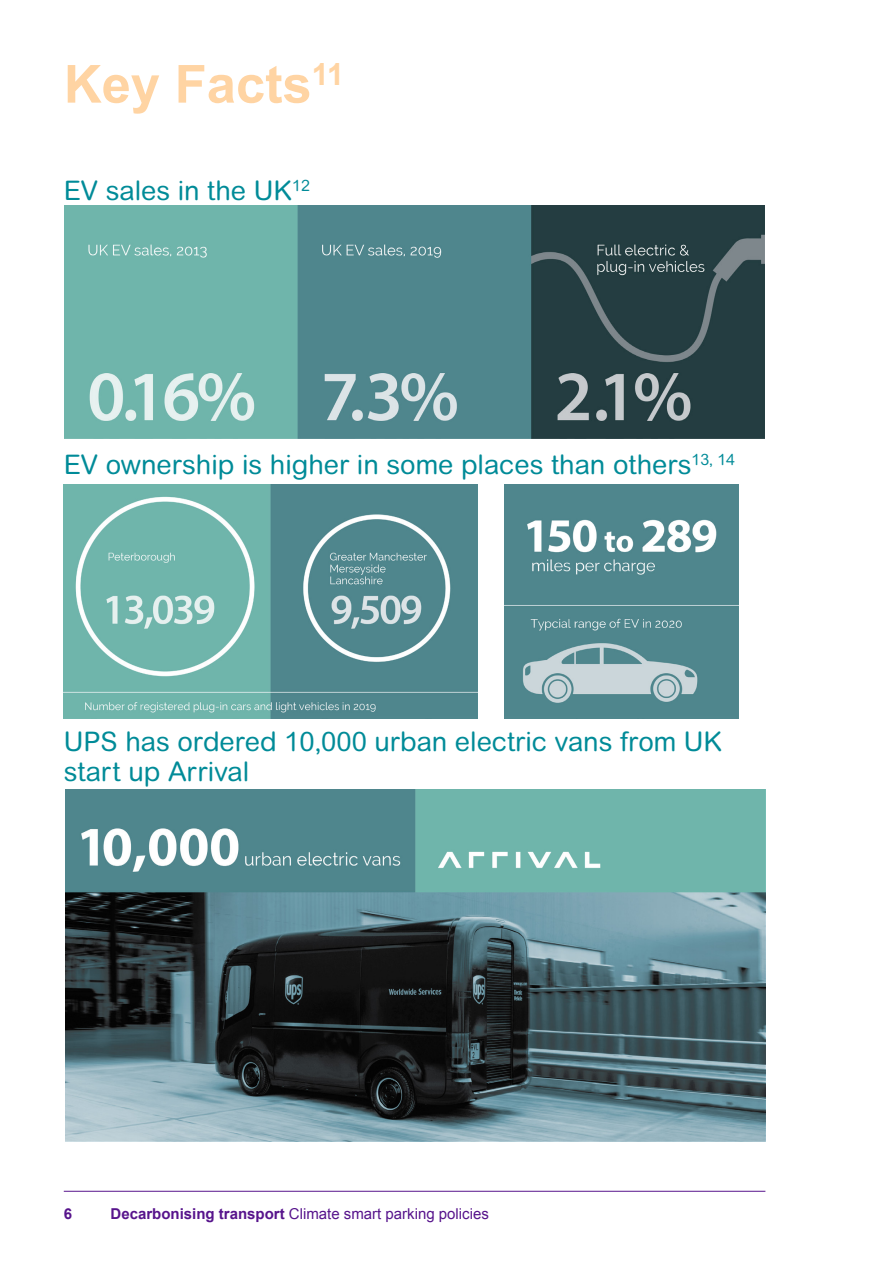
<style>
.page{position:relative;width:893px;height:1263px;background:#fff}
.page>*{position:absolute;margin:0;border:0;box-sizing:border-box;transform-origin:0 0}
.A4_Heading{font:700 52.5px "Arial";color:#ffd4a3}
.A4_Subhead{font:27px/30px "Arial Rounded MT";color:#008b98}
.t1{font:15px "Arial";color:#57148c}
.t2{font:700 15px "Arial";color:#57148c}
.s1{font-weight:700}
</style>
<div class="page">
<hr style="left:64px;top:1191px;width:701px;height:1px;background:#57148c">
<img style="left:65px;top:205px;width:700px;height:233px">
<img style="left:64px;top:485px;width:413px;height:233px">
<img style="left:505px;top:485px;width:233px;height:233px">
<img style="left:65px;top:790px;width:700px;height:351px">
<p class="A4_Heading" style="left:64px;top:50px;width:282px">Key Facts<sup>11</sup></p>
<p class="A4_Subhead" style="left:64px;top:175px;width:248px">EV sales in the UK<sup>12</sup></p>
<p class="A4_Subhead" style="left:64px;top:449px;width:673px">EV ownership is higher in some places than others<sup>13,</sup> <sup>14</sup></p>
<p class="A4_Subhead" style="left:64px;top:727px;width:660px">UPS has ordered 10,000 urban electric vans from UK start up Arrival</p>
<p class="t2" style="left:64px;top:1203px;width:10px">6</p>
<p class="t1" style="left:111px;top:1203px;width:380px"><span class="s1">Decarbonising transport</span> Climate smart parking policies</p>
</div>
